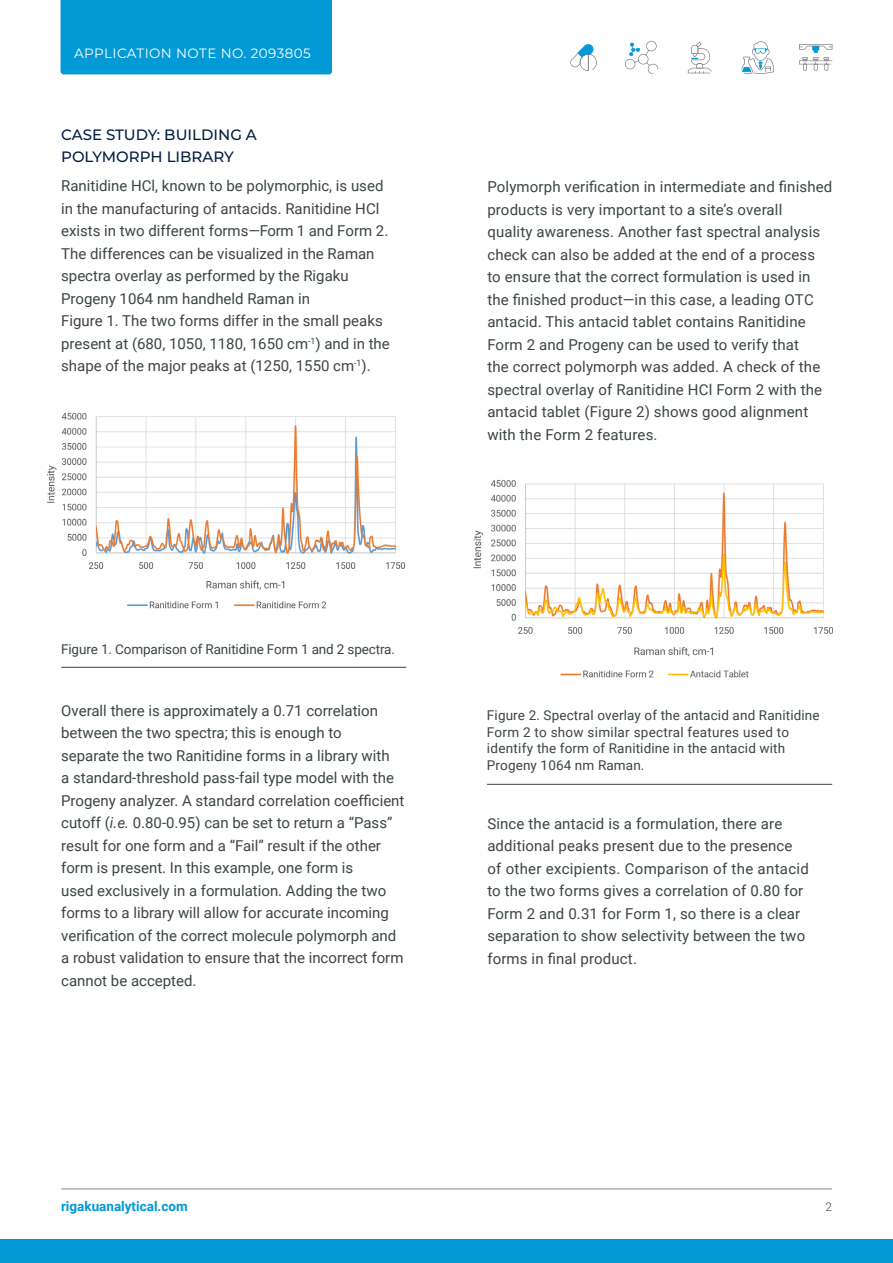
<style>
.page{position:relative;width:893px;height:1263px;background:#fff}
.page>*{position:absolute;margin:0;border:0;box-sizing:border-box;transform-origin:0 0}
.t1{font:15px/22.5px "Roboto";color:#3b4544}
.t2{font:500 15px/22.5px "Montserrat";color:#001e42}
.t3{font:13.5px/16.5px "Roboto";letter-spacing:.01em;color:#3b4544}
.t4{font:13.5px "Roboto";letter-spacing:-.01em;color:#3b4544}
.t5{font:13.5px "Montserrat";letter-spacing:.03em;color:#fff}
.t6{font:700 13.5px "Roboto";color:#0199d6}
.t7{font:300 12px "Roboto";color:#464646}
.s1{font-style:italic}
</style>
<div class="page">
<div style="left:0;top:1239px;width:893px;height:24px;background:#0199d6"></div>
<hr style="left:61px;top:1189px;width:771px;height:1px;background:#464646">
<svg style="left:570px;top:44px;width:27px;height:27px"></svg>
<svg style="left:625px;top:41px;width:33px;height:33px"></svg>
<svg style="left:688px;top:42px;width:23px;height:31px"></svg>
<svg style="left:741px;top:41px;width:33px;height:33px"></svg>
<svg style="left:799px;top:44px;width:33px;height:27px"></svg>
<img style="left:47px;top:412px;width:359px;height:197px">
<hr style="left:61px;top:667px;width:345px;height:1px;background:#3b4544">
<div style="left:61px;top:0;width:271px;height:74px;background:#0199d6"></div>
<img style="left:473px;top:480px;width:359px;height:198px">
<hr style="left:487px;top:784px;width:345px;height:1px;background:#3b4544">
<p class="t5" style="left:74px;top:44px;width:238px">APPLICATION NOTE NO. 2093805</p>
<p class="t5" style="left:268px;top:44px;width:46px">XXXXX</p>
<p class="t2" style="left:61px;top:123px;width:197px">CASE STUDY: BUILDING A<br>POLYMORPH LIBRARY</p>
<p class="t1" style="left:61px;top:174px;width:330px">Ranitidine HCl, known to be polymorphic, is used in the manufacturing of antacids. Ranitidine HCl exists in two different forms—Form 1 and Form 2.<br>The differences can be visualized in the Raman spectra overlay as performed by the Rigaku Progeny 1064 nm handheld Raman in<br>Figure 1. The two forms differ in the small peaks present at (680, 1050, 1180, 1650 cm<sup>-1</sup>) and in the shape of the major peaks at (1250, 1550 cm<sup>-1</sup>).</p>
<p class="t4" style="left:61px;top:640px;width:335px">Figure 1. Comparison of Ranitidine Form 1 and 2 spectra.</p>
<p class="t1" style="left:61px;top:699px;width:345px">Overall there is approximately a 0.71 correlation between the two spectra; this is enough to<br>separate the two Ranitidine forms in a library with<br>a standard-threshold pass-fail type model with the Progeny analyzer. A standard correlation coefficient cutoff (<span class="s1">i.e.</span> 0.80-0.95) can be set to return a “Pass” result for one form and a “Fail” result if the other form is present. In this example, one form is<br>used exclusively in a formulation. Adding the two forms to a library will allow for accurate incoming verification of the correct molecule polymorph and a robust validation to ensure that the incorrect form cannot be accepted.</p>
<p class="t1" style="left:487px;top:175px;width:347px">Polymorph verification in intermediate and finished products is very important to a site’s overall<br>quality awareness. Another fast spectral analysis check can also be added at the end of a process<br>to ensure that the correct formulation is used in the finished product—in this case, a leading OTC antacid. This antacid tablet contains Ranitidine Form 2 and Progeny can be used to verify that<br>the correct polymorph was added. A check of the spectral overlay of Ranitidine HCl Form 2 with the antacid tablet (Figure 2) shows good alignment with the Form 2 features.</p>
<p class="t3" style="left:487px;top:707px;width:334px">Figure 2. Spectral overlay of the antacid and Ranitidine Form 2 to show similar spectral features used to identify the form of Ranitidine in the antacid with Progeny 1064 nm Raman.</p>
<p class="t1" style="left:487px;top:812px;width:323px">Since the antacid is a formulation, there are additional peaks present due to the presence of other excipients. Comparison of the antacid to the two forms gives a correlation of 0.80 for Form 2 and 0.31 for Form 1, so there is a clear separation to show selectivity between the two forms in final product.</p>
<p class="t6" style="left:61px;top:1197px;width:128px">rigakuanalytical.com</p>
<p class="t7" style="left:825px;top:1199px;width:8px">2</p>
</div>
